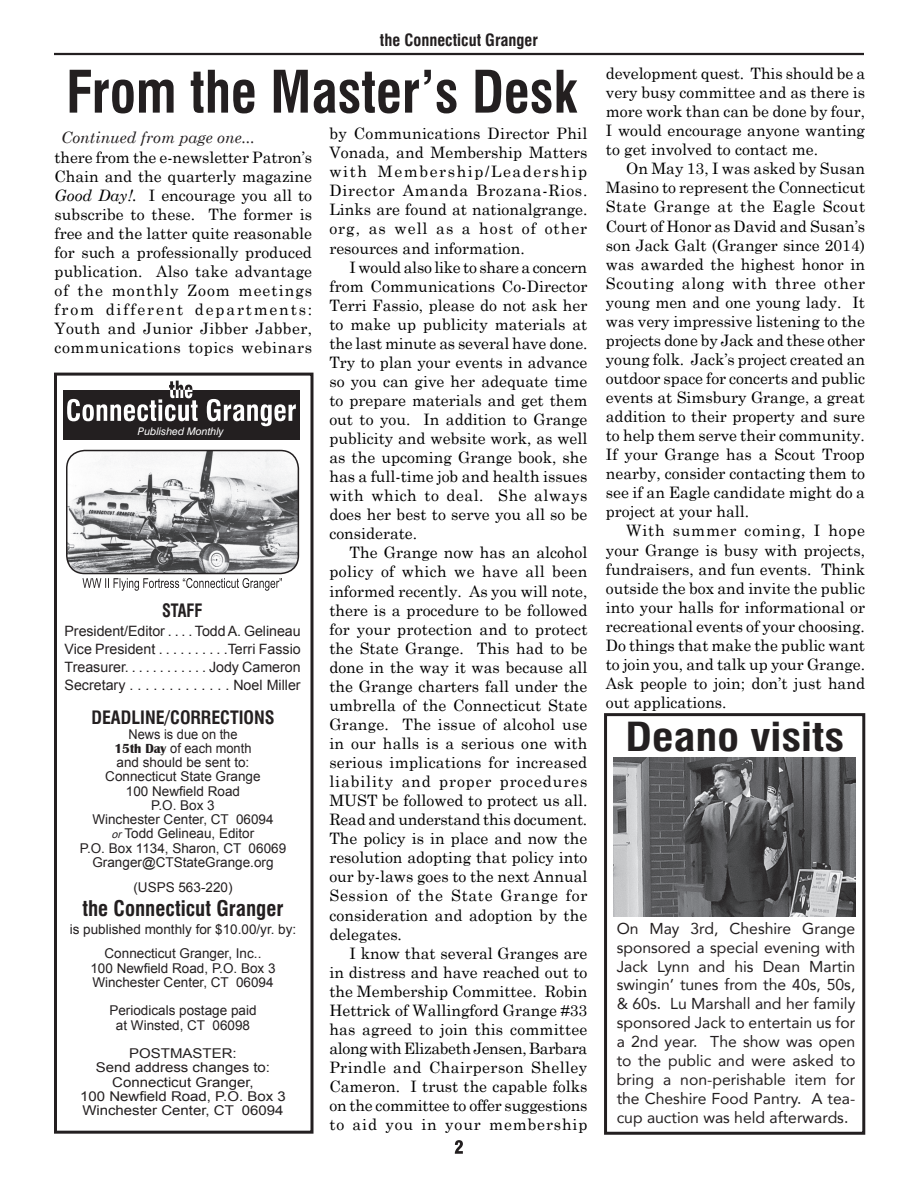
<style>
.page{position:relative;width:918px;height:1188px;background:#fff}
.page>*{position:absolute;margin:0;border:0;box-sizing:border-box;transform-origin:0 0}
.t1{font:700 condensed 57px "Swiss 721 BT";color:#231f20;scale:.95 1}
.t2{font:700 condensed 39px "Swiss 721 BT";color:#231f20;scale:1.16 1}
.t3{font:700 condensed 21px "Swiss 721 BT";color:#231f20}
.t4{font:700 condensed 18px "Swiss 721 BT";color:#231f20}
.t5{font:700 condensed 18px "Swiss 721 BT";color:#231f20;scale:.9 1}
.t6{font:700 condensed 16.5px "Swiss 721 BT";color:#231f20}
.t7{font:15.75px/19px "Century Schoolbook";color:#000;text-align:justify}
.t8{font:15.75px/18.9px "Avenir";color:#231f20;text-align:justify}
.t9{font:italic 15.75px "Century Schoolbook";color:#231f20}
.t10{font:14.25px/18px "Arial";color:#231f20;text-align:justify}
.t11{font:13.5px/14.2px "Arial";color:#231f20;text-align:center;scale:.95 1}
.t12{font:13.5px/14.2px "Arial";color:#231f20;text-align:center}
.t13{font:13.5px/14.2px "Arial";color:#231f20;text-align:center;scale:1.11 1}
.t14{font:italic 10.5px "Swiss 721 BT";color:#fff}
.s1{font-style:italic}
.s2{font-family:"Britannic";font-weight:700}
.s3{font-style:italic;font-size:10.5px}
</style>
<div class="page">
<hr style="left:54px;top:53px;width:810px;height:2px;background:#231f20">
<svg style="left:455px;top:1140px;width:8px;height:14px"></svg>
<img style="left:67px;top:451px;width:231px;height:123px">
<div style="left:66px;top:450px;width:233px;height:124px;border:2px solid #231f20;border-radius:18px"></div>
<svg style="left:82px;top:578px;width:200px;height:13px"></svg>
<div style="left:64px;top:390px;width:236px;height:49px;background:#231f20"></div>
<svg style="left:67px;top:381px;width:229px;height:45px"></svg>
<div style="left:54px;top:373px;width:260px;height:761px;border:3px solid #231f20"></div>
<div style="left:604px;top:713px;width:261px;height:422px;border:3px solid #231f20"></div>
<img style="left:614px;top:757px;width:242px;height:160px">
<p class="t6" style="left:380px;top:30px;width:160px">the Connecticut Granger</p>
<h1 class="t1" style="left:66px;top:58px;width:539px">From the Master’s Desk</h1>
<p class="t9" style="left:61px;top:128px;width:195px">Continued from page one...</p>
<p class="t7" style="left:55px;top:147px;width:259px">there from the e-newsletter Patron’s Chain and the quarterly magazine <span class="s1">Good Day!.</span> I encourage you all to subscribe to these. The former is free and the latter quite reasonable for such a professionally produced publication. Also take advantage of the monthly Zoom meetings from different departments:<br>Youth and Junior Jibber Jabber, communications topics webinars</p>
<p class="t7" style="left:329px;top:124px;width:260px">by Communications Director Phil Vonada, and Membership Matters with Membership/Leadership Director Amanda Brozana-Rios.<br>Links are found at nationalgrange. org, as well as a host of other resources and information.</p>
<p class="t7" style="left:329px;top:257px;width:260px;text-indent:20px">I would also like to share a concern from Communications Co-Director Terri Fassio, please do not ask her to make up publicity materials at the last minute as several have done.<br>Try to plan your events in advance so you can give her adequate time to prepare materials and get them out to you. In addition to Grange publicity and website work, as well as the upcoming Grange book, she has a full-time job and health issues with which to deal. She always does her best to serve you all so be considerate.</p>
<p class="t7" style="left:329px;top:543px;width:260px;text-indent:20px">The Grange now has an alcohol policy of which we have all been informed recently. As you will note, there is a procedure to be followed for your protection and to protect the State Grange. This had to be done in the way it was because all the Grange charters fall under the umbrella of the Connecticut State Grange. The issue of alcohol use in our halls is a serious one with serious implications for increased liability and proper procedures MUST be followed to protect us all.<br>Read and understand this document.<br>The policy is in place and now the resolution adopting that policy into our by-laws goes to the next Annual Session of the State Grange for consideration and adoption by the delegates.</p>
<p class="t7" style="left:329px;top:943px;width:260px;text-indent:20px">I know that several Granges are in distress and have reached out to the Membership Committee. Robin Hettrick of Wallingford Grange #33 has agreed to join this committee along with Elizabeth Jensen, Barbara Prindle and Chairperson Shelley Cameron. I trust the capable folks on the committee to offer suggestions to aid you in your membership</p>
<p class="t14" style="left:138px;top:425px;width:87px">Published Monthly</p>
<p class="t5" style="left:162px;top:599px;width:46px">STAFF</p>
<p class="t10" style="left:65px;top:622px;width:238px">President/Editor . . . . Todd A. Gelineau Vice President . . . . . . . . . .Terri Fassio Treasurer. . . . . . . . . . . . Jody Cameron Secretary . . . . . . . . . . . . . Noel Miller</p>
<p class="t4" style="left:91px;top:706px;width:185px">DEADLINE/CORRECTIONS</p>
<p class="t11" style="left:80px;top:727px;width:219px">News is due on the<br><span class="s2">15th Day</span> of each month<br>and should be sent to:<br>Connecticut State Grange<br>100 Newfield Road<br>P.O. Box 3<br>Winchester Center, CT 06094 <span class="s3">or</span>Todd Gelineau, Editor<br>P.O. Box 1134, Sharon, CT 06069<br>Granger@CTStateGrange.org</p>
<p class="t12" style="left:133px;top:880px;width:101px">(USPS 563-220)</p>
<h3 class="t3" style="left:82px;top:895px;width:203px">the Connecticut Granger</h3>
<p class="t12" style="left:70px;top:917px;width:228px;line-height:24.8px">is published monthly for $10.00/yr. by:<br>Connecticut Granger, Inc..</p>
<p class="t12" style="left:90px;top:961px;width:187px;text-align:left">100 Newfield Road, P.O. Box 3<br>Winchester Center, CT 06094</p>
<p class="t12" style="left:109px;top:1004px;width:149px">Periodicals postage paid at Winsted, CT 06098</p>
<p class="t13" style="left:80px;top:1046px;width:187px">POSTMASTER:<br>Send address changes to:<br>Connecticut Granger,<br>100 Newfield Road, P.O. Box 3<br>Winchester Center, CT 06094</p>
<p class="t7" style="left:606px;top:63px;width:261px">development quest. This should be a very busy committee and as there is more work than can be done by four, I would encourage anyone wanting to get involved to contact me.</p>
<p class="t7" style="left:606px;top:159px;width:261px;text-indent:20px">On May 13, I was asked by Susan Masino to represent the Connecticut State Grange at the Eagle Scout Court of Honor as David and Susan’s son Jack Galt (Granger since 2014) was awarded the highest honor in Scouting along with three other young men and one young lady. It was very impressive listening to the projects done by Jack and these other young folk. Jack’s project created an outdoor space for concerts and public events at Simsbury Grange, a great addition to their property and sure to help them serve their community.<br>If your Grange has a Scout Troop nearby, consider contacting them to see if an Eagle candidate might do a project at your hall.</p>
<p class="t7" style="left:606px;top:521px;width:261px;text-indent:20px">With summer coming, I hope your Grange is busy with projects, fundraisers, and fun events. Think outside the box and invite the public into your halls for informational or recreational events of your choosing.<br>Do things that make the public want to join you, and talk up your Grange.<br>Ask people to join; don’t just hand out applications.</p>
<h2 class="t2" style="left:625px;top:713px;width:190px">Deano visits</h2>
<p class="t8" style="left:617px;top:918px;width:240px">On May 3rd, Cheshire Grange sponsored a special evening with Jack Lynn and his Dean Martin swingin’ tunes from the 40s, 50s, &amp; 60s. Lu Marshall and her family sponsored Jack to entertain us for a 2nd year. The show was open to the public and were asked to bring a non-perishable item for the Cheshire Food Pantry. A tea&shy;cup auction was held afterwards.</p>
</div>
